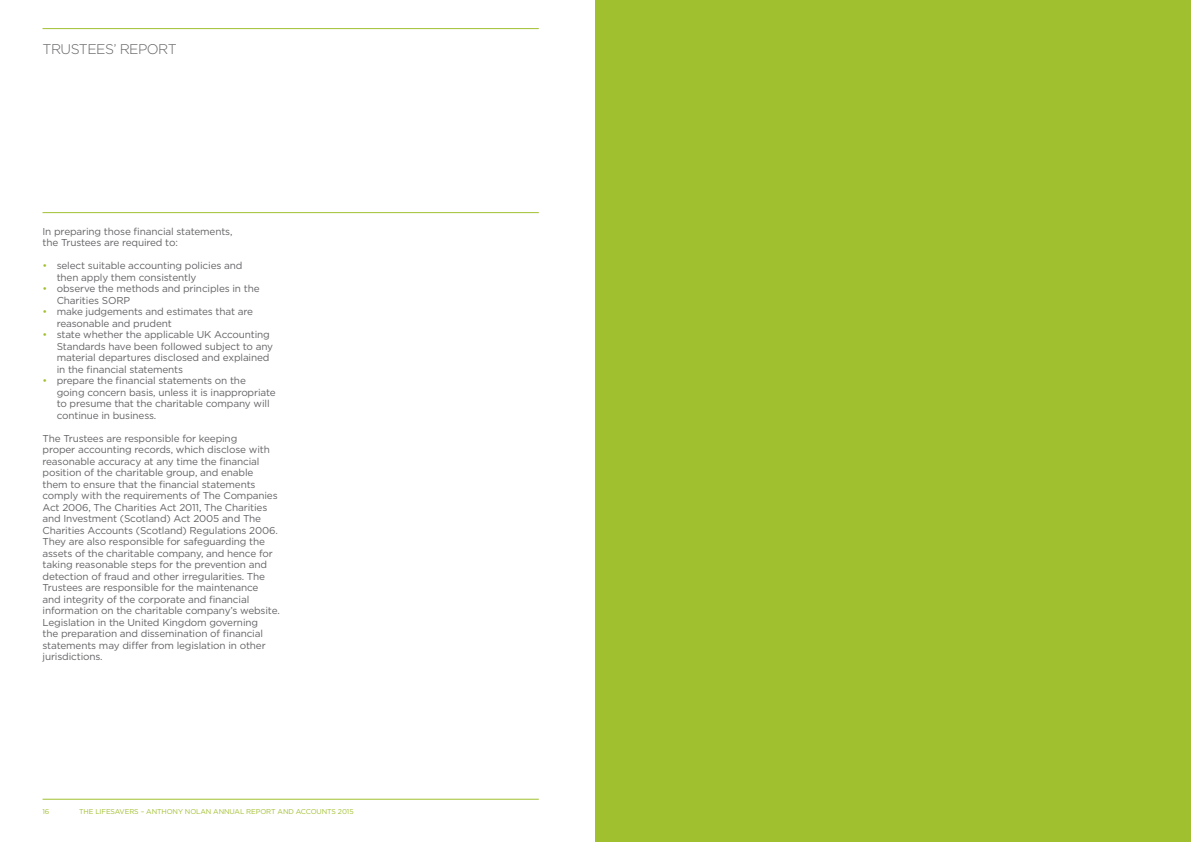
<style>
.page{position:relative;width:1191px;height:842px;background:#fff}
.page>*{position:absolute;margin:0;border:0;box-sizing:border-box;transform-origin:0 0}
.t1{font:300 14px "Gotham";letter-spacing:-.04em;color:#636366}
.t2{font:10px/11.5px "Gotham";letter-spacing:-.015em;color:#636366}
.t3{font:7px "Gotham";letter-spacing:-.015em;color:#a1c030}
.s1{color:#a1c030}
</style>
<div class="page">
<hr style="left:43px;top:799px;width:496px;height:1px;background:#a1c030">
<hr style="left:43px;top:28px;width:496px;height:1px;background:#a1c030">
<div style="left:595px;top:0;width:596px;height:842px;background:#a1c030"></div>
<hr style="left:43px;top:212px;width:496px;height:1px;background:#a1c030">
<h1 class="t1" style="left:43px;top:40px;width:136px">TRUSTEES’ REPORT</h1>
<p class="t2" style="left:43px;top:225px;width:191px">I n preparing those financial statements, the Trustees are required to:</p>
<p class="t2" style="left:57px;top:260px;width:187px;text-indent:-14px"><span class="s1">•</span> select suitable accounting policies and then apply them consistently</p>
<p class="t2" style="left:57px;top:283px;width:204px;text-indent:-14px"><span class="s1">•</span> observe the methods and principles in the<br>Charities SORP</p>
<p class="t2" style="left:57px;top:306px;width:198px;text-indent:-14px"><span class="s1">•</span> make judgements and estimates that are reasonable and prudent</p>
<p class="t2" style="left:57px;top:329px;width:218px;text-indent:-14px"><span class="s1">•</span> state whether the applicable UK Accounting Standards have been followed subject to any material departures disclosed and explained in the financial statements</p>
<p class="t2" style="left:57px;top:375px;width:221px;text-indent:-14px"><span class="s1">•</span> prepare the financial statements on the going concern basis, unless it is inappropriate to presume that the charitable company will continue in business.</p>
<p class="t2" style="left:43px;top:432px;width:239px">The Trustees are responsible for keeping<br>proper accounting records, which disclose with reasonable accuracy at any time the financial position of the charitable group, and enable them to ensure that the financial statements comply with the requirements of The Companies Act 2006, The Charities Act 2011, The Charities and I nvestment (Scotland) Act 2005 and The Charities Accounts (Scotland) Regulations 2006.<br>They are also responsible for safeguarding the assets of the charitable company, and hence for taking reasonable steps for the prevention and detection of fraud and other irregularities. The Trustees are responsible for the maintenance<br>and integrity of the corporate and financial information on the charitable company’s website.<br>Legislation in the U nited Kingdom governing<br>the preparation and dissemination of financial statements may differ from legislation in other jurisdictions.</p>
<p class="t3" style="left:43px;top:807px;width:8px">16</p>
<p class="t3" style="left:79px;top:807px;width:187px">THE LIFESAVERS – ANTHONY NOLAN Ann ual Report</p>
<p class="t3" style="left:277px;top:807px;width:50px">an d Accounts</p>
<p class="t3" style="left:338px;top:807px;width:17px">2015</p>
</div>
